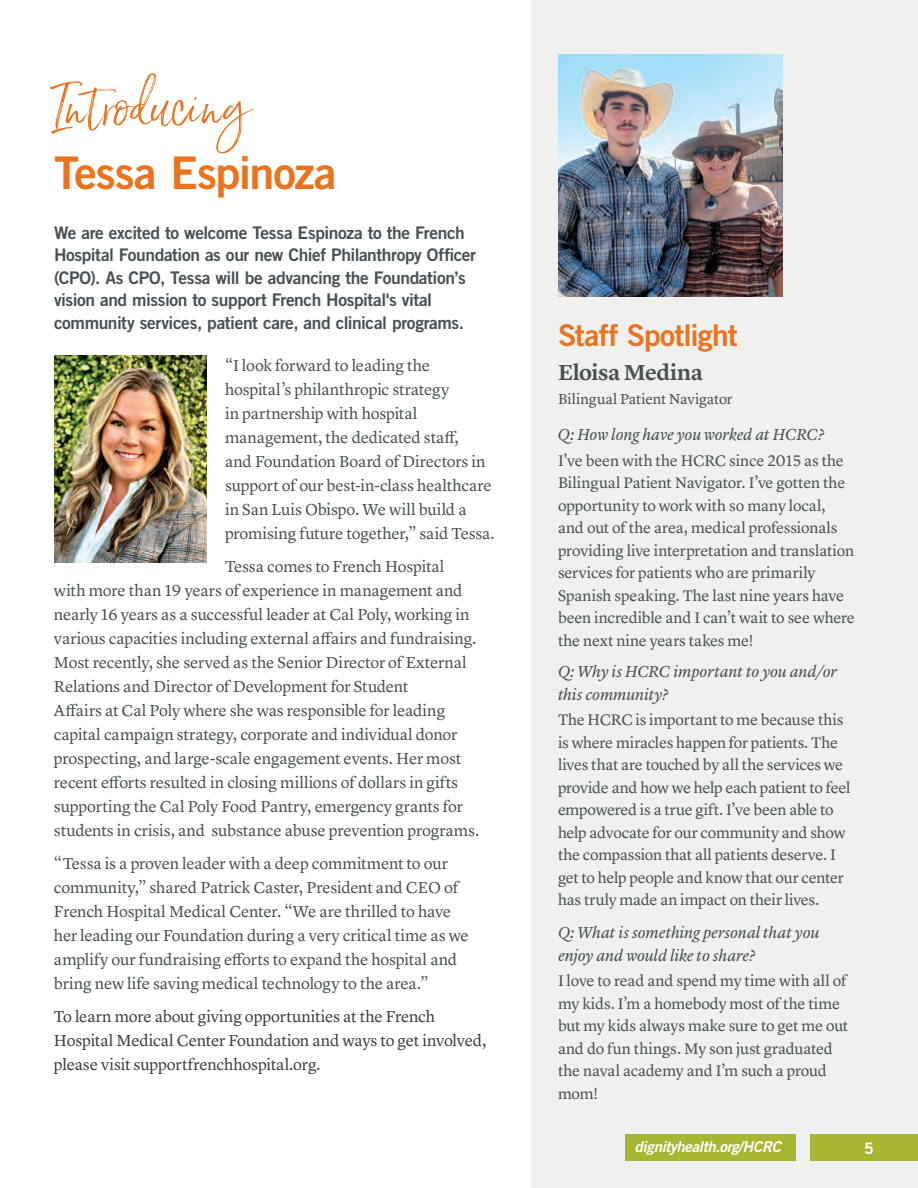
<style>
.page{position:relative;width:918px;height:1188px;background:#fff}
.page>*{position:absolute;margin:0;border:0;box-sizing:border-box;transform-origin:0 0}
.t1{font:54px "Saturday Script";color:#e9731e}
.t2{font:45px "Trade Gothic LT Std Bd 2";letter-spacing:-.03em;color:#e9731e}
.t3{font:30px "Trade Gothic LT Std Bd 2";letter-spacing:-.03em;color:#e9731e}
.t4{font:600 22.5px "Lyon Text";letter-spacing:-.02em;color:#465155}
.t5{font:17.4px/22.5px "Trade Gothic LT Std Bd 2";letter-spacing:-.025em;color:#465155}
.t6{font:16.5px/24px "Lyon Text";letter-spacing:-.01em;color:#465155}
.t7{font:16.5px/24px "Lyon Text";letter-spacing:-.015em;color:#3e3e3f}
.t8{font:italic 16.5px/22.5px "Lyon Text";letter-spacing:-.01em;color:#465155}
.t9{font:15.9px/22.5px "Lyon Text";letter-spacing:-.015em;color:#465155}
.t10{font:15.9px "Trade Gothic LT Std Bd 2";color:#fff}
.t11{font:15px "Lyon Text";letter-spacing:-.01em;color:#465155}
.t12{font:15px "Trade Gothic LT Std Bd 2 Obl";letter-spacing:-.02em;color:#fff}
</style>
<div class="page">
<div style="left:531px;top:0;width:387px;height:1188px;background:#f0f0ee"></div>
<img style="left:558px;top:54px;width:225px;height:243px">
<div style="left:626px;top:1134px;width:170px;height:27px;background:#a9b632"></div>
<div style="left:810px;top:1134px;width:108px;height:27px;background:#a9b632"></div>
<img style="left:54px;top:355px;width:153px;height:207px">
<h1 class="t1" style="left:54px;top:73px;width:197px">Introducing</h1>
<h2 class="t2" style="left:54px;top:145px;width:284px">Tessa Espinoza</h2>
<p class="t5" style="left:54px;top:221px;width:424px">We are excited to welcome Tessa Espinoza to the French Hospital Foundation as our new Chief Philanthropy Officer (CPO). As CPO, Tessa will be advancing the Foundation’s vision and mission to support French Hospital's vital community services, patient care, and clinical programs.</p>
<p class="t6" style="left:225px;top:352px;width:271px">“I look forward to leading the hospital’s philanthropic strategy<br>in partnership with hospital management, the dedicated staff,<br>and Foundation Board of Directors in support of our best-in-class healthcare in San Luis Obispo. We will build a promising future together,” said Tessa.</p>
<p class="t6" style="left:54px;top:553px;width:427px;text-indent:171px">Tessa comes to French Hospital with more than 19 years of experience in management and nearly 16 years as a successful leader at Cal Poly, working in various capacities including external affairs and fundraising.<br>Most recently, she served as the Senior Director of External Relations and Director of Development for Student<br>Affairs at Cal Poly where she was responsible for leading capital campaign strategy, corporate and individual donor prospecting, and large-scale engagement events. Her most recent efforts resulted in closing millions of dollars in gifts supporting the Cal Poly Food Pantry, emergency grants for students in crisis, and substance abuse prevention programs.</p>
<p class="t6" style="left:54px;top:850px;width:416px">“Tessa is a proven leader with a deep commitment to our community,” shared Patrick Caster, President and CEO of French Hospital Medical Center. “We are thrilled to have her leading our Foundation during a very critical time as we amplify our fundraising efforts to expand the hospital and bring new life saving medical technology to the area.”</p>
<p class="t7" style="left:54px;top:1003px;width:434px">To learn more about giving opportunities at the French<br>Hospital Medical Center Foundation and ways to get involved, please visit supportfrenchhospital.org.</p>
<h3 class="t3" style="left:558px;top:316px;width:181px">Staff Spotlight</h3>
<h3 class="t4" style="left:558px;top:355px;width:147px">Eloisa Medina</h3>
<p class="t11" style="left:558px;top:388px;width:176px">Bilingual Patient Navigator</p>
<p class="t8" style="left:558px;top:422px;width:268px">Q: How long have you worked at HCRC?</p>
<p class="t9" style="left:558px;top:448px;width:298px">I’ve been with the HCRC since 2015 as the Bilingual Patient Navigator. I’ve gotten the opportunity to work with so many local, and out of the area, medical professionals providing live interpretation and translation services for patients who are primarily Spanish speaking. The last nine years have been incredible and I can’t wait to see where the next nine years takes me!</p>
<p class="t8" style="left:558px;top:659px;width:281px">Q: Why is HCRC important to you and/or this community?</p>
<p class="t9" style="left:558px;top:707px;width:294px">The HCRC is important to me because this is where miracles happen for patients. The lives that are touched by all the services we provide and how we help each patient to feel empowered is a true gift. I’ve been able to help advocate for our community and show the compassion that all patients deserve. I get to help people and know that our center has truly made an impact on their lives.</p>
<p class="t8" style="left:558px;top:920px;width:263px">Q: What is something personal that you enjoy and would like to share?</p>
<p class="t9" style="left:558px;top:968px;width:292px">I love to read and spend my time with all of my kids. I’m a homebody most of the time but my kids always make sure to get me out and do fun things. My son just graduated the naval academy and I’m such a proud mom!</p>
<p class="t12" style="left:634px;top:1138px;width:148px">dignityhealth.org/HCRC</p>
<p class="t10" style="left:864px;top:1138px;width:11px">5</p>
</div>
